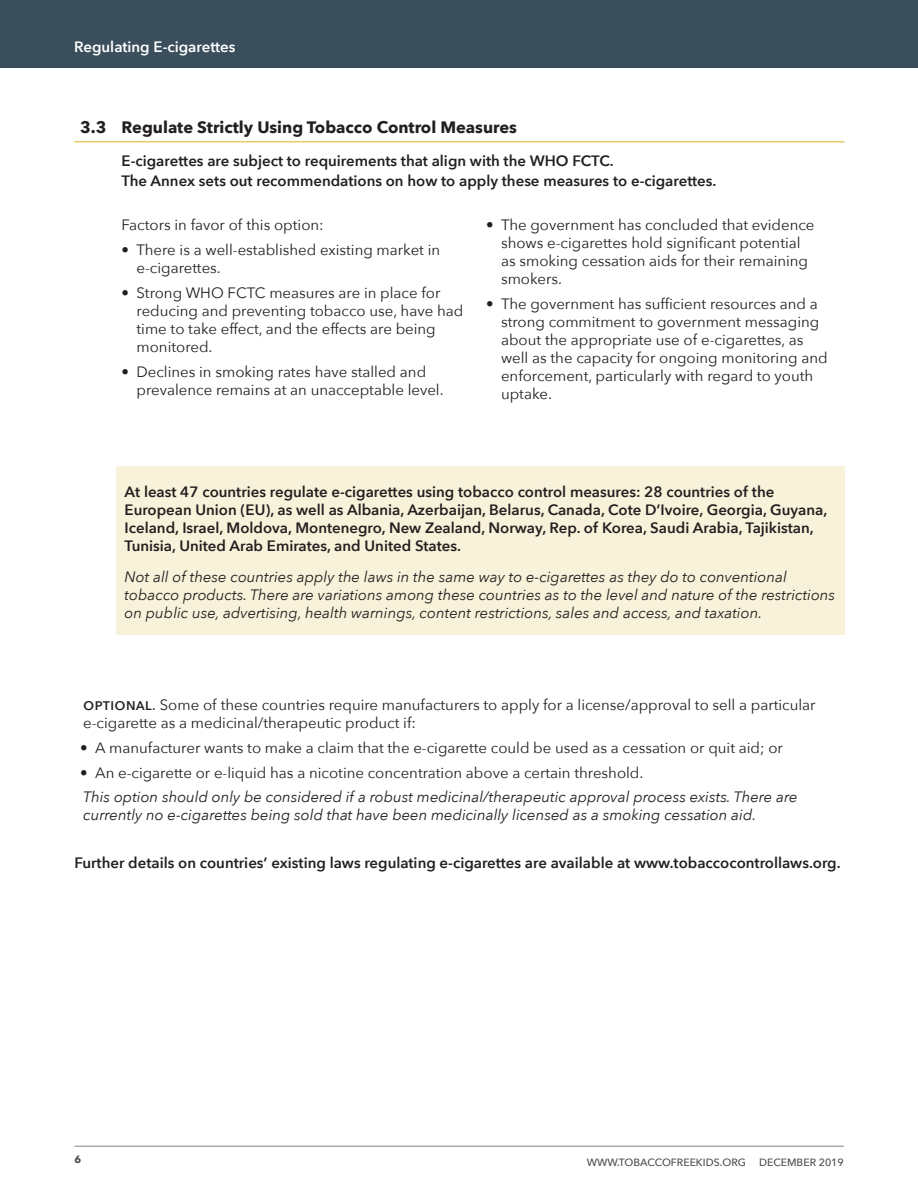
<style>
.page{position:relative;width:918px;height:1188px;background:#fff}
.page>*{position:absolute;margin:0;border:0;box-sizing:border-box;transform-origin:0 0}
._1_1{font:700 16.5px "Avenir Next";color:#231f20}
.p_base{font:15px/18px "Avenir Next";color:#231f20}
.p_base-2{font:600 15px/18px "Avenir Next";color:#231f20}
.p_base-3{font:italic 15px/18px "Avenir Next";color:#231f20}
.bullets{font:15px "Avenir Next";color:#231f20}
.t1{font:600 15px "Avenir Next";color:#fff}
.t2{font:500 10.5px "Avenir Next";color:#4b4c4d}
.t3{font:700 10.5px "Avenir Next";color:#4b4c4d}
.s1{font-weight:500;font-size:16.5px}
.s2{font-size:16.5px}
</style>
<div class="page">
<hr style="left:75px;top:1146px;width:769px;height:1px;background:#808285">
<div style="left:0;top:0;width:918px;height:68px;background:#3a4e5c"></div>
<div style="left:116px;top:466px;width:729px;height:168px;background:#f9f2da"></div>
<hr style="left:74px;top:141px;width:42px;height:1px;background:#e8cb6a">
<hr style="left:116px;top:141px;width:364px;height:1px;background:#e8cb6a">
<hr style="left:480px;top:141px;width:365px;height:1px;background:#e8cb6a">
<p class="t1" style="left:74px;top:34px;width:163px">Regulating E-cigarettes</p>
<p class="_1_1" style="left:80px;top:113px;width:28px">3.3</p>
<p class="_1_1" style="left:122px;top:113px;width:397px">Regulate Strictly Using Tobacco Control Measures</p>
<p class="p_base-2" style="left:122px;top:152px;width:494px">E-cigarettes are subject to requirements that align with the WHO FCTC.</p>
<p class="p_base-2" style="left:122px;top:172px;width:596px">The Annex sets out recommendations on how to apply these measures to e-cigarettes.</p>
<p class="bullets" style="left:122px;top:212px;width:204px">Factors in favor of this option:</p>
<p class="p_base" style="left:137px;top:240px;width:305px;text-indent:-15px">• There is a well-established existing market in e-cigarettes.</p>
<p class="p_base" style="left:137px;top:283px;width:328px;text-indent:-15px">• Strong WHO FCTC measures are in place for reducing and preventing tobacco use, have had time to take effect, and the effects are being monitored.</p>
<p class="p_base" style="left:137px;top:362px;width:309px;text-indent:-15px">• Declines in smoking rates have stalled and prevalence remains at an unacceptable level.</p>
<p class="p_base" style="left:501px;top:215px;width:315px;text-indent:-15px">• The government has concluded that evidence shows e-cigarettes hold significant potential as smoking cessation aids for their remaining smokers.</p>
<p class="p_base" style="left:501px;top:294px;width:328px;text-indent:-15px">• The government has sufficient resources and a strong commitment to government messaging about the appropriate use of e-cigarettes, as well as the capacity for ongoing monitoring and enforcement, particularly with regard to youth uptake.</p>
<p class="p_base-2" style="left:125px;top:482px;width:704px">At least 47 countries regulate e-cigarettes using tobacco control measures: 28 countries of the European Union (EU), as well as Albania, Azerbaijan, Belarus, Canada, Cote D’Ivoire, Georgia, Guyana, Iceland, Israel, Moldova, Montenegro, New Zealand, Norway, Rep. of Korea, Saudi Arabia, Tajikistan, Tunisia, United Arab Emirates, and United States.</p>
<p class="p_base-3" style="left:125px;top:567px;width:712px">Not all of these countries apply the laws in the same way to e-cigarettes as they do to conventional tobacco products. There are variations among these countries as to the level and nature of the restrictions on public use, advertising, health warnings, content restrictions, sales and access, and taxation.</p>
<p class="p_base" style="left:83px;top:695px;width:734px"><span class="s1">optional</span><span class="s2">.</span> Some of these countries require manufacturers to apply for a license/approval to sell a particular e-cigarette as a medicinal/therapeutic product if:</p>
<p class="p_base" style="left:80px;top:738px;width:704px">• A manufacturer wants to make a claim that the e-cigarette could be used as a cessation or quit aid; or</p>
<p class="p_base" style="left:80px;top:763px;width:565px">• An e-cigarette or e-liquid has a nicotine concentration above a certain threshold.</p>
<p class="p_base-3" style="left:83px;top:787px;width:716px">This option should only be considered if a robust medicinal/therapeutic approval process exists. There are currently no e-cigarettes being sold that have been medicinally licensed as a smoking cessation aid.</p>
<p class="p_base-2" style="left:75px;top:854px;width:768px">Further details on countries’ existing laws regulating e-cigarettes are available at www.tobaccocontrollaws.org.</p>
<p class="t3" style="left:75px;top:1151px;width:8px">6</p>
<p class="t2" style="left:587px;top:1154px;width:161px">WWW.TOBACCOFREEKIDS.ORG</p>
<p class="t2" style="left:759px;top:1154px;width:86px">DECEMBER 2019</p>
</div>
